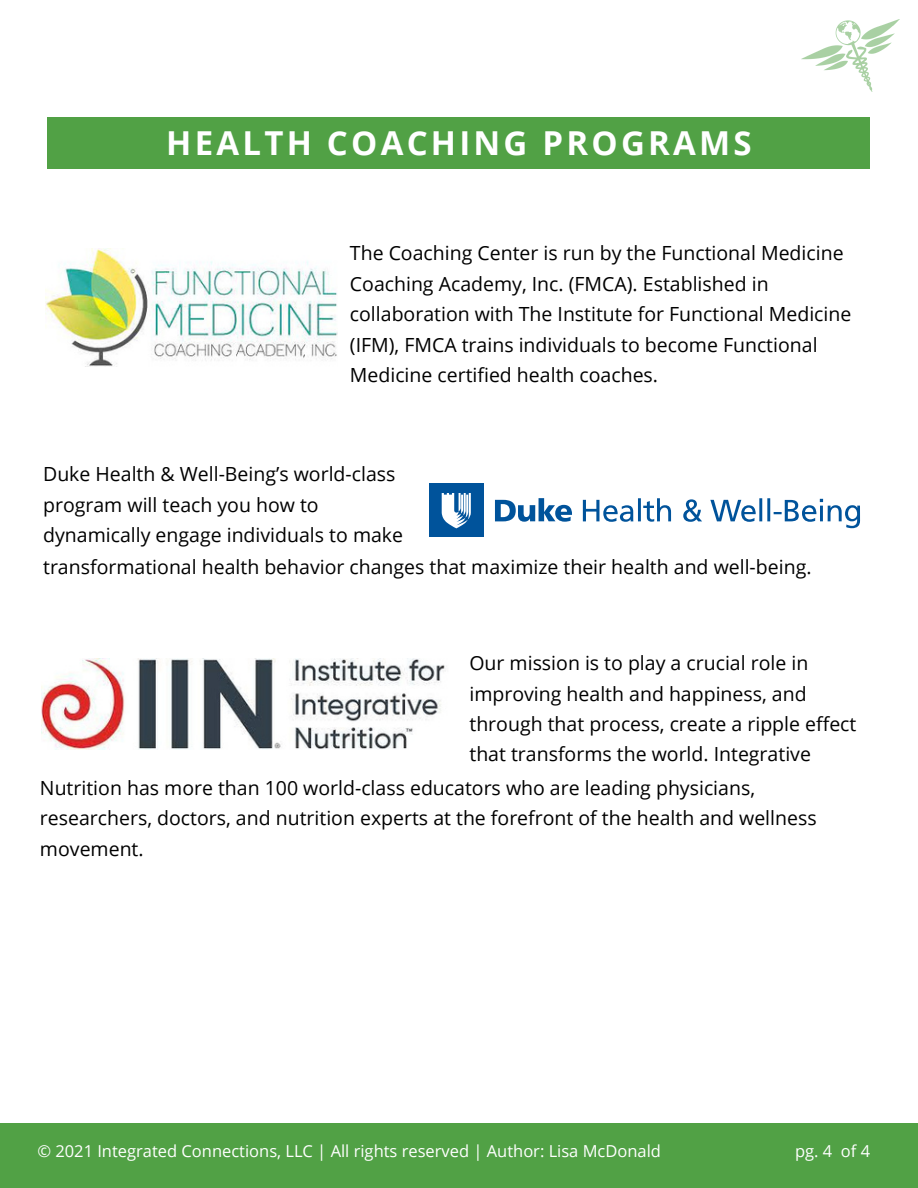
<style>
.page{position:relative;width:918px;height:1188px;background:#fff}
.page>*{position:absolute;margin:0;border:0;box-sizing:border-box;transform-origin:0 0}
.t1{font:700 33px "Open Sans";letter-spacing:.1em;color:#fff}
.t2{font:19.5px/30.3px "Open Sans";color:#000}
.t3{font:16.5px "Open Sans";color:#fff}
</style>
<div class="page">
<div style="left:0;top:1123px;width:918px;height:65px;background:#51a145"></div>
<img style="left:802px;top:19px;width:98px;height:72px">
<img style="left:42px;top:658px;width:404px;height:91px">
<div style="left:429px;top:483px;width:55px;height:54px;background:#00539b"></div>
<svg style="left:442px;top:493px;width:29px;height:35px"></svg>
<svg style="left:495px;top:498px;width:77px;height:24px"></svg>
<svg style="left:583px;top:498px;width:88px;height:24px"></svg>
<svg style="left:683px;top:498px;width:177px;height:30px"></svg>
<img style="left:45px;top:249px;width:293px;height:118px">
<div style="left:48px;top:118px;width:822px;height:51px;background:#51a145"></div>
<p class="t1" style="left:166px;top:120px;width:587px">HEALTH COACHING PROGRAMS</p>
<p class="t2" style="left:350px;top:238px;width:503px">The Coaching Center is run by the Functional Medicine Coaching Academy, Inc. (FMCA). Established in collaboration with The Institute for Functional Medicine (IFM), FMCA trains individuals to become Functional Medicine certified health coaches.</p>
<p class="t2" style="left:43px;top:459px;width:361px">Duke Health &amp; Well-Being’s world-class program will teach you how to dynamically engage individuals to make</p>
<p class="t2" style="left:43px;top:551px;width:770px">transformational health behavior changes that maximize their health and well-being.</p>
<p class="t2" style="left:469px;top:648px;width:388px">Our mission is to play a crucial role in improving health and happiness, and through that process, create a ripple effect that transforms the world. Integrative</p>
<p class="t2" style="left:40px;top:772px;width:778px">Nutrition has more than 100 world-class educators who are leading physicians, researchers, doctors, and nutrition experts at the forefront of the health and wellness movement.</p>
<p class="t3" style="left:37px;top:1139px;width:625px">© 2021 Integrated Connections, LLC | All rights reserved | Author: Lisa McDonald</p>
<p class="t3" style="left:795px;top:1139px;width:77px">pg. 4 of 4</p>
</div>
